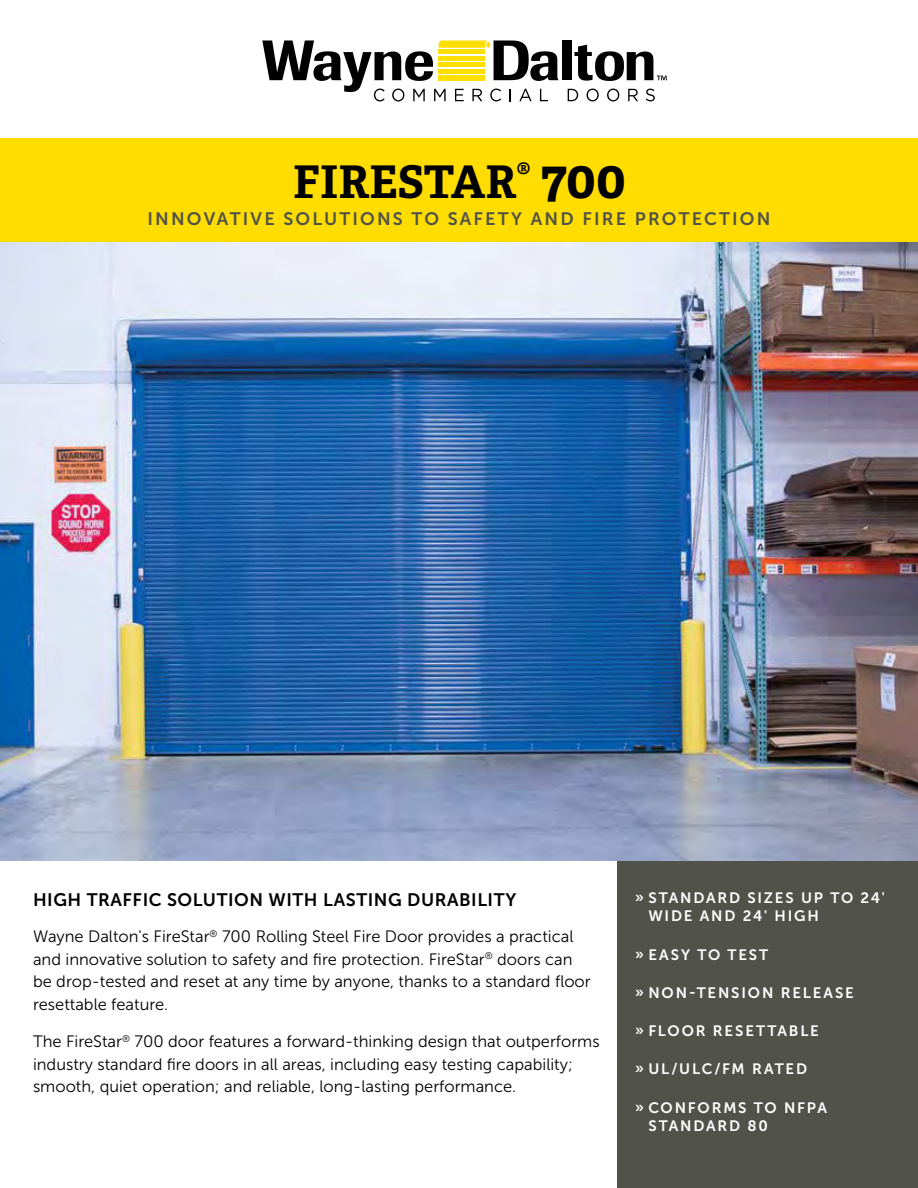
<style>
.page{position:relative;width:918px;height:1188px;background:#fff}
.page>*{position:absolute;margin:0;border:0;box-sizing:border-box;transform-origin:0 0}
.t1{font:700 45px "Adelle PE";color:#000}
.t2{font:18px "Museo Sans 700";letter-spacing:.12em;color:#51534a}
.t3{font:18px "Museo Sans 700";letter-spacing:.03em;color:#000}
.t4{font:16.5px/22.5px "Museo Sans 300";color:#000}
.t5{font:15px/18px "Museo Sans 700";letter-spacing:.12em;color:#fff}
.s1{font-size:54.45px}
</style>
<div class="page">
<div style="left:618px;top:861px;width:300px;height:327px;background:#51534a"></div>
<img style="left:0;top:242px;width:918px;height:619px">
<div style="left:562px;top:40px;width:9px;height:40px;background:#000"></div>
<svg style="left:575px;top:45px;width:92px;height:36px"></svg>
<svg style="left:262px;top:40px;width:297px;height:61px"></svg>
<svg style="left:568px;top:89px;width:10px;height:12px"></svg>
<svg style="left:587px;top:89px;width:12px;height:12px"></svg>
<svg style="left:607px;top:89px;width:12px;height:12px"></svg>
<svg style="left:628px;top:89px;width:10px;height:12px"></svg>
<svg style="left:646px;top:89px;width:9px;height:12px"></svg>
<div style="left:0;top:138px;width:918px;height:104px;background:#fd0"></div>
<h1 class="t1" style="left:293px;top:149px;width:334px">FIRESTAR<sup>®</sup> <span class="s1">700</span></h1>
<p class="t2" style="left:148px;top:209px;width:624px">INNOVATIVE SOLUTIONS TO SAFETY AND FIRE PROTECTION</p>
<p class="t3" style="left:33px;top:890px;width:485px">HIGH TRAFFIC SOLUTION WITH LASTING DURABILITY</p>
<p class="t4" style="left:33px;top:925px;width:559px">Wayne Dalton's FireStar<sup>®</sup> 700 Rolling Steel Fire Door provides a practical and innovative solution to safety and fire protection. FireStar<sup>®</sup> doors can be drop-tested and reset at any time by anyone, thanks to a standard floor resettable feature.</p>
<p class="t4" style="left:33px;top:1030px;width:568px">The FireStar<sup>®</sup> 700 door features a forward-thinking design that outperforms industry standard fire doors in all areas, including easy testing capability; smooth, quiet operation; and reliable, long-lasting performance.</p>
<p class="t5" style="left:648px;top:889px;width:238px;text-indent:-14px">» STANDARD SIZES UP TO 24'<br>WIDE AND 24' HIGH</p>
<p class="t5" style="left:635px;top:945px;width:135px">» EASY TO TEST</p>
<p class="t5" style="left:635px;top:984px;width:221px">» NON-TENSION RELEASE</p>
<p class="t5" style="left:635px;top:1022px;width:186px">» FLOOR RESETTABLE</p>
<p class="t5" style="left:635px;top:1060px;width:174px">» UL/ULC/FM RATED</p>
<p class="t5" style="left:648px;top:1098px;width:180px;text-indent:-14px">» CONFORMS TO NFPA<br>STANDARD 80</p>
</div>
